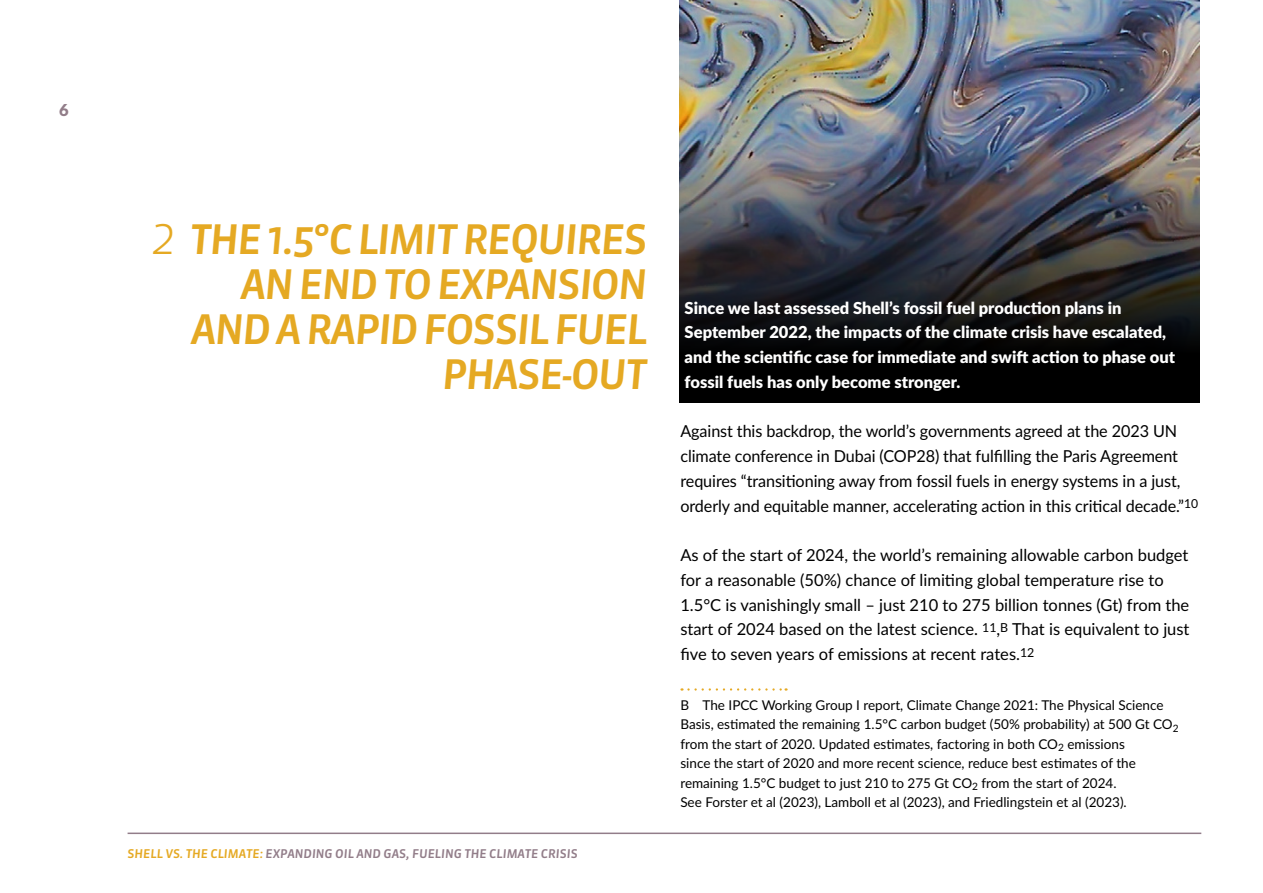
<style>
.page{position:relative;width:1263px;height:893px;background:#fff}
.page>*{position:absolute;margin:0;border:0;box-sizing:border-box;transform-origin:0 0}
._04_HFD_titel{font:italic 500 40.5px/45px "Sanuk";letter-spacing:-.04em;color:#e5a923;text-align:right}
._01_PLAT{font:16.5px/24.8px "Lato";letter-spacing:-.005em;color:#000}
._02INTRO{font:900 16.5px/24.8px "Lato";color:#fff}
.t1{font:900 16.5px "Lato";color:#927d89}
.Footnote_Text{font:13.5px/19.5px "Lato";color:#000}
.t2{font:italic 500 12px "Sanuk";color:#927d89}
.s1{font-weight:300;font-size:45px}
.s2{color:#e5a923}
</style>
<div class="page">
<hr style="left:128px;top:833px;width:1073px;height:1px;background:#927d89">
<img style="left:679px;top:0;width:520px;height:403px">
<svg style="left:688px;top:688px;width:98px;height:3px"></svg>
<p class="t1" style="left:59px;top:97px;width:11px">6</p>
<p class="_04_HFD_titel" style="left:152px;top:216px;width:497px"><span class="s1">2</span> THE 1.5°C LIMIT REQUIRES<br>AN END TO EXPANSION<br>AND A RAPID FOSSIL FUEL<br>PHASE-OUT</p>
<p class="t2" style="left:128px;top:846px;width:452px"><span class="s2">SHELL VS. THE CLIMATE:</span> EXPANDING OIL AND GAS, FUELING THE CLIMATE CRISIS</p>
<p class="_02INTRO" style="left:685px;top:294px;width:492px">Since we last assessed Shell’s fossil fuel production plans in September 2022, the impacts of the climate crisis have escalated, and the scientific case for immediate and swift action to phase out fossil fuels has only become stronger.</p>
<p class="_01_PLAT" style="left:680px;top:418px;width:519px">Against this backdrop, the world’s governments agreed at the 2023 UN climate conference in Dubai (COP28) that fulfilling the Paris Agreement requires “transitioning away from fossil fuels in energy systems in a just, orderly and equitable manner, accelerating action in this critical decade.”<sup>10</sup></p>
<p class="_01_PLAT" style="left:680px;top:542px;width:511px">As of the start of 2024, the world’s remaining allowable carbon budget for a reasonable (50%) chance of limiting global temperature rise to 1.5°C is vanishingly small – just 210 to 275 billion tonnes (Gt) from the start of 2024 based on the latest science. <sup>11</sup>,<sup>B</sup> That is equivalent to just five to seven years of emissions at recent rates.<sup>12</sup></p>
<p class="Footnote_Text" style="left:680px;top:694px;width:500px">B The IPCC Working Group I report, Climate Change 2021: The Physical Science Basis, estimated the remaining 1.5°C carbon budget (50% probability) at 500 Gt CO<sub>2 </sub>from the start of 2020. Updated estimates, factoring in both CO<sub>2</sub> emissions<br>since the start of 2020 and more recent science, reduce best estimates of the remaining 1.5°C budget to just 210 to 275 Gt CO<sub>2</sub> from the start of 2024.<br>See Forster et al (2023), Lamboll et al (2023), and Friedlingstein et al (2023).</p>
</div>
